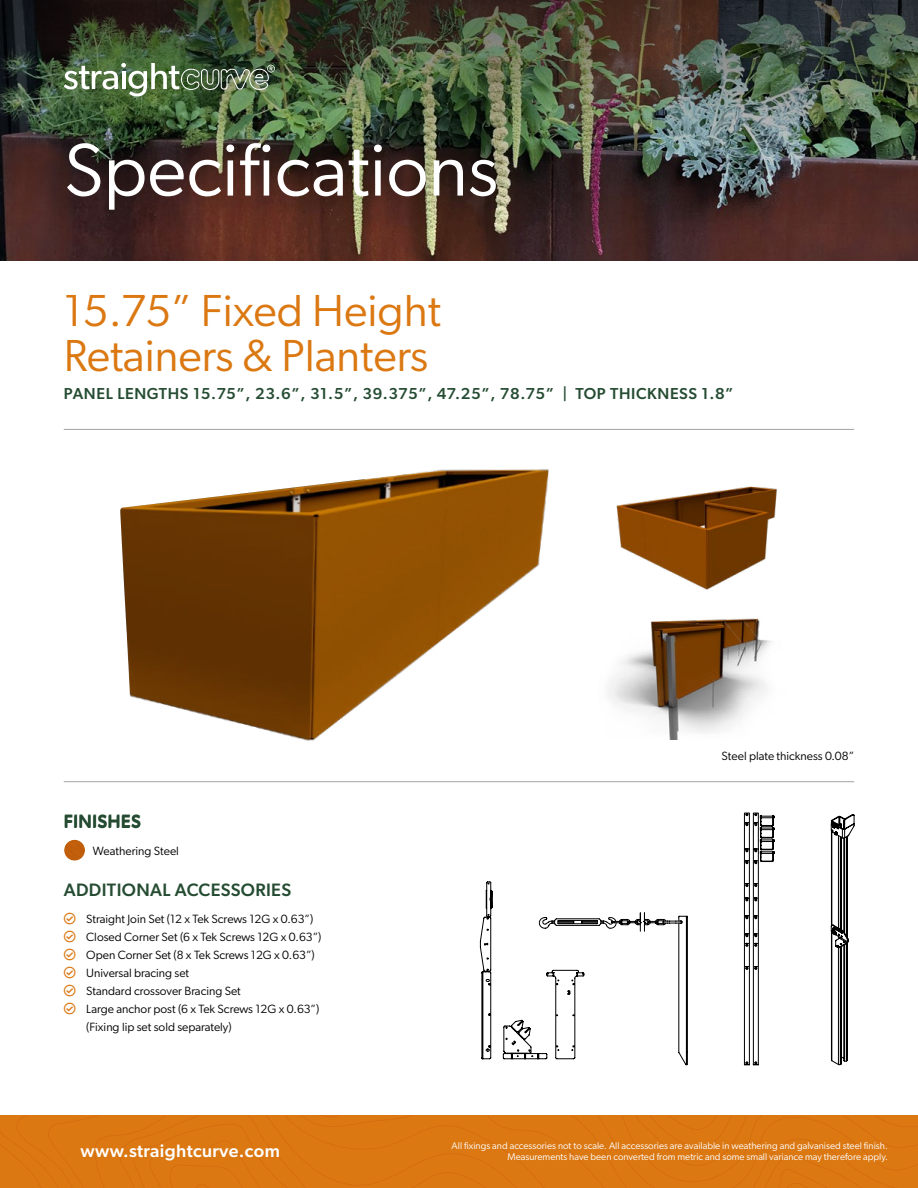
<style>
.page{position:relative;width:918px;height:1188px;background:#fff}
.page>*{position:absolute;margin:0;border:0;box-sizing:border-box;transform-origin:0 0}
.t1{font:75px "Gibson";color:#fff}
.t2{font:45px/45px "Gibson";color:#db7812}
.t3{font:500 18px "Gibson";letter-spacing:.02em;color:#254c32}
.t4{font:500 18px "Gibson";letter-spacing:.02em;color:#fff}
.t5{font:500 15.9px "Gibson";letter-spacing:.04em;color:#254c32}
.t6{font:12px/18px "Gibson";color:#000}
.t7{font:9.75px/11.2px "Gibson";color:#fff;text-align:right}
</style>
<div class="page">
<img style="left:0;top:247px;width:918px;height:13px">
<img style="left:0;top:0;width:918px;height:247px">
<div style="left:0;top:1116px;width:918px;height:72px;background:#db7812"></div>
<hr style="left:64px;top:429px;width:790px;height:1px;background:#a1a2a5">
<img style="left:64px;top:63px;width:211px;height:33px">
<hr style="left:64px;top:781px;width:790px;height:1px;background:#a1a2a5">
<svg style="left:744px;top:813px;width:31px;height:252px"></svg>
<svg style="left:831px;top:814px;width:23px;height:251px"></svg>
<svg style="left:480px;top:882px;width:208px;height:183px"></svg>
<img style="left:616px;top:486px;width:161px;height:104px">
<img style="left:608px;top:618px;width:164px;height:121px">
<img style="left:120px;top:469px;width:429px;height:272px">
<div style="left:49px;top:830px;width:48px;height:33px;background:#a15b0a;opacity:.4"></div>
<h1 class="t1" style="left:64px;top:125px;width:436px">Specifications</h1>
<h2 class="t2" style="left:64px;top:288px;width:379px">15.75” Fixed Height<br>Retainers &amp; Planters</h2>
<h3 class="t5" style="left:64px;top:384px;width:671px">PANEL LENGTHS 15.75”, 23.6”, 31.5”, 39.375”, 47.25”, 78.75” | TOP THICKNESS 1.8”</h3>
<h3 class="t3" style="left:64px;top:811px;width:79px">FINISHES</h3>
<p class="t6" style="left:93px;top:842px;width:88px">Weathering Steel</p>
<h3 class="t3" style="left:64px;top:879px;width:229px">ADDITIONAL ACCESSORIES</h3>
<p class="t6" style="left:86px;top:909px;width:237px">Straight Join Set (12 x Tek Screws 12G x 0.63”)<br>Closed Corner Set (6 x Tek Screws 12G x 0.63”)<br>Open Corner Set (8 x Tek Screws 12G x 0.63”)<br>Universal bracing set<br>Standard crossover Bracing Set<br>Large anchor post (6 x Tek Screws 12G x 0.63”) (Fixing lip set sold separately)</p>
<p class="t6" style="left:722px;top:747px;width:134px">Steel plate thickness 0.08”</p>
<h3 class="t4" style="left:81px;top:1140px;width:201px">www.straightcurve.com</h3>
<p class="t7" style="left:452px;top:1140px;width:438px">All fixings and accessories not to scale. All accessories are available in weathering and galvanised steel finish.<br>Measurements have been converted from metric and some small variance may therefore apply.</p>
</div>
